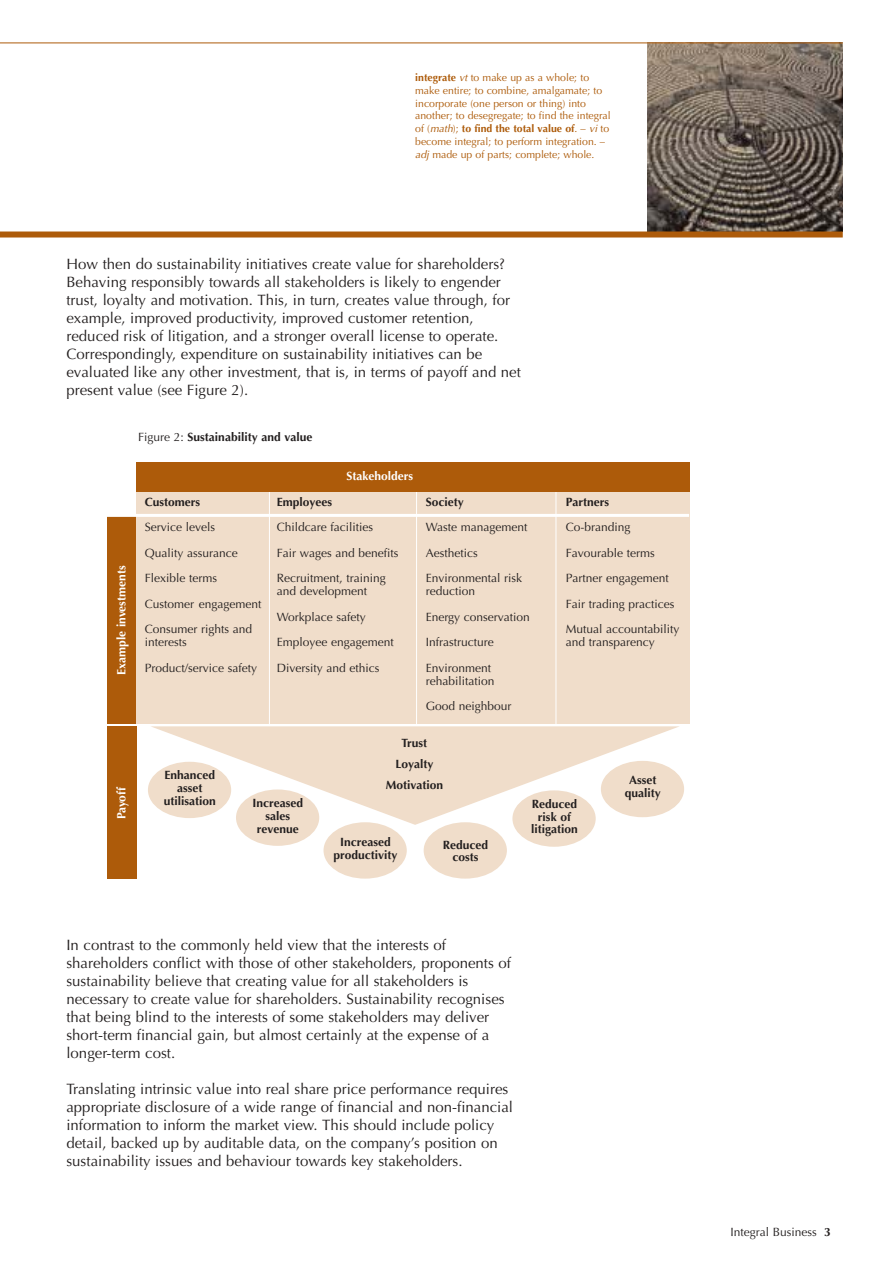
<style>
.page{position:relative;width:893px;height:1262px;background:#fff}
.page>*{position:absolute;margin:0;border:0;box-sizing:border-box;transform-origin:0 0}
.t1{font:15px/18px "Optima";color:#231f1f}
.t2{font:12px/25.5px "Optima";color:#231f1f}
.t3{font:700 12px/12.8px "Optima";color:#231f1f;text-align:center}
.t4{font:700 12px "Optima";color:#fff}
.t5{font:10.5px/12.8px "Optima";color:#ad5b0a}
.s1{font-weight:700}
.s2{font-style:italic}
.s3{font-weight:400}
</style>
<div class="page">
<img style="left:647px;top:44px;width:195px;height:187px">
<div style="left:0;top:231px;width:842px;height:6px;background:#ad5b0a"></div>
<hr style="left:0;top:43px;width:842px;height:1px;background:#ad5b0a">
<div style="left:107px;top:516px;width:30px;height:208px;background:#ad5b0a"></div>
<div style="left:137px;top:491px;width:552px;height:233px;background:#f0ddca"></div>
<hr style="left:51px;top:514px;width:638px;height:3px;background:#fff">
<hr style="left:269px;top:482px;width:1px;height:244px;background:#fff">
<hr style="left:416px;top:489px;width:1px;height:239px;background:#fff">
<hr style="left:555px;top:490px;width:1px;height:240px;background:#fff">
<div style="left:137px;top:462px;width:553px;height:29px;background:#ad5b0a"></div>
<svg style="left:150px;top:726px;width:529px;height:99px;fill:#f0ddca"></svg>
<div style="left:107px;top:727px;width:30px;height:152px;background:#ad5b0a"></div>
<div style="left:236px;top:789px;width:83px;height:57px;background:#f0ddca;border-radius:50%"></div>
<div style="left:323px;top:822px;width:84px;height:56px;background:#f0ddca;border-radius:50%"></div>
<div style="left:423px;top:822px;width:84px;height:56px;background:#f0ddca;border-radius:50%"></div>
<div style="left:512px;top:790px;width:83px;height:56px;background:#f0ddca;border-radius:50%"></div>
<div style="left:601px;top:761px;width:83px;height:56px;background:#f0ddca;border-radius:50%"></div>
<p class="t5" style="left:415px;top:72px;width:197px"><span class="s1">integrate</span> <span class="s2">vt</span> to make up as a whole; to make entire; to combine, amalgamate; to incorporate (one person or thing) into another; to desegregate; to find the integral of (<span class="s2">math</span>); <span class="s1">to find the total value of</span>. – <span class="s2">vi</span> to become integral; to perform integration. – <span class="s2">adj</span> made up of parts; complete; whole.</p>
<p class="t1" style="left:66px;top:256px;width:456px">How then do sustainability initiatives create value for shareholders?<br>Behaving responsibly towards all stakeholders is likely to engender trust, loyalty and motivation. This, in turn, creates value through, for example, improved productivity, improved customer retention, reduced risk of litigation, and a stronger overall license to operate.<br>Correspondingly, expenditure on sustainability initiatives can be evaluated like any other investment, that is, in terms of payoff and net present value (see Figure 2).</p>
<p class="t3" style="left:138px;top:432px;width:176px"><span class="s3">Figure 2:</span> Sustainability and value</p>
<p class="t4" style="left:117px;top:675px;width:111px;rotate:-90deg">Example investments</p>
<p class="t4" style="left:117px;top:819px;width:33px;rotate:-90deg">Payoff</p>
<p class="t3" style="left:145px;top:496px;width:57px">Customers</p>
<p class="t2" style="left:145px;top:516px;width:118px">Service levels<br>Quality assurance<br>Flexible terms<br>Customer engagement<br>Consumer rights and</p>
<p class="t2" style="left:145px;top:630px;width:114px">interests<br>Product/service safety</p>
<p class="t4" style="left:346px;top:471px;width:68px">Stakeholders</p>
<p class="t3" style="left:277px;top:496px;width:57px">Employees</p>
<p class="t2" style="left:277px;top:516px;width:123px">Childcare facilities<br>Fair wages and benefits<br>Recruitment, training</p>
<p class="t2" style="left:277px;top:579px;width:118px">and development<br>Workplace safety<br>Employee engagement<br>Diversity and ethics</p>
<p class="t3" style="left:426px;top:496px;width:39px">Society</p>
<p class="t2" style="left:426px;top:516px;width:103px">Waste management<br>Aesthetics<br>Environmental risk</p>
<p class="t2" style="left:426px;top:579px;width:106px">reduction<br>Energy conservation<br>Infrastructure<br>Environment</p>
<p class="t2" style="left:426px;top:669px;width:87px">rehabilitation<br>Good neighbour</p>
<p class="t3" style="left:565px;top:496px;width:45px">Partners</p>
<p class="t2" style="left:565px;top:516px;width:115px">Co-branding<br>Favourable terms<br>Partner engagement<br>Fair trading practices<br>Mutual accountability</p>
<p class="t2" style="left:565px;top:630px;width:91px">and transparency</p>
<p class="t3" style="left:164px;top:770px;width:54px">Enhanced asset utilisation</p>
<p class="t3" style="left:252px;top:798px;width:52px">Increased sales revenue</p>
<p class="t3" style="left:386px;top:734px;width:59px;line-height:21px">Trust<br>Loyalty<br>Motivation</p>
<p class="t3" style="left:333px;top:836px;width:66px">Increased productivity</p>
<p class="t3" style="left:443px;top:839px;width:47px">Reduced costs</p>
<p class="t3" style="left:531px;top:798px;width:48px">Reduced risk of litigation</p>
<p class="t3" style="left:624px;top:775px;width:38px">Asset quality</p>
<p class="t1" style="left:66px;top:937px;width:446px">In contrast to the commonly held view that the interests of shareholders conflict with those of other stakeholders, proponents of sustainability believe that creating value for all stakeholders is necessary to create value for shareholders. Sustainability recognises that being blind to the interests of some stakeholders may deliver short-term financial gain, but almost certainly at the expense of a longer-term cost.</p>
<p class="t1" style="left:66px;top:1081px;width:448px">Translating intrinsic value into real share price performance requires appropriate disclosure of a wide range of financial and non-financial information to inform the market view. This should include policy detail, backed up by auditable data, on the company’s position on sustainability issues and behaviour towards key stakeholders.</p>
<p class="t2" style="left:730px;top:1219px;width:102px">Integral Business <span class="s1">3</span></p>
</div>
